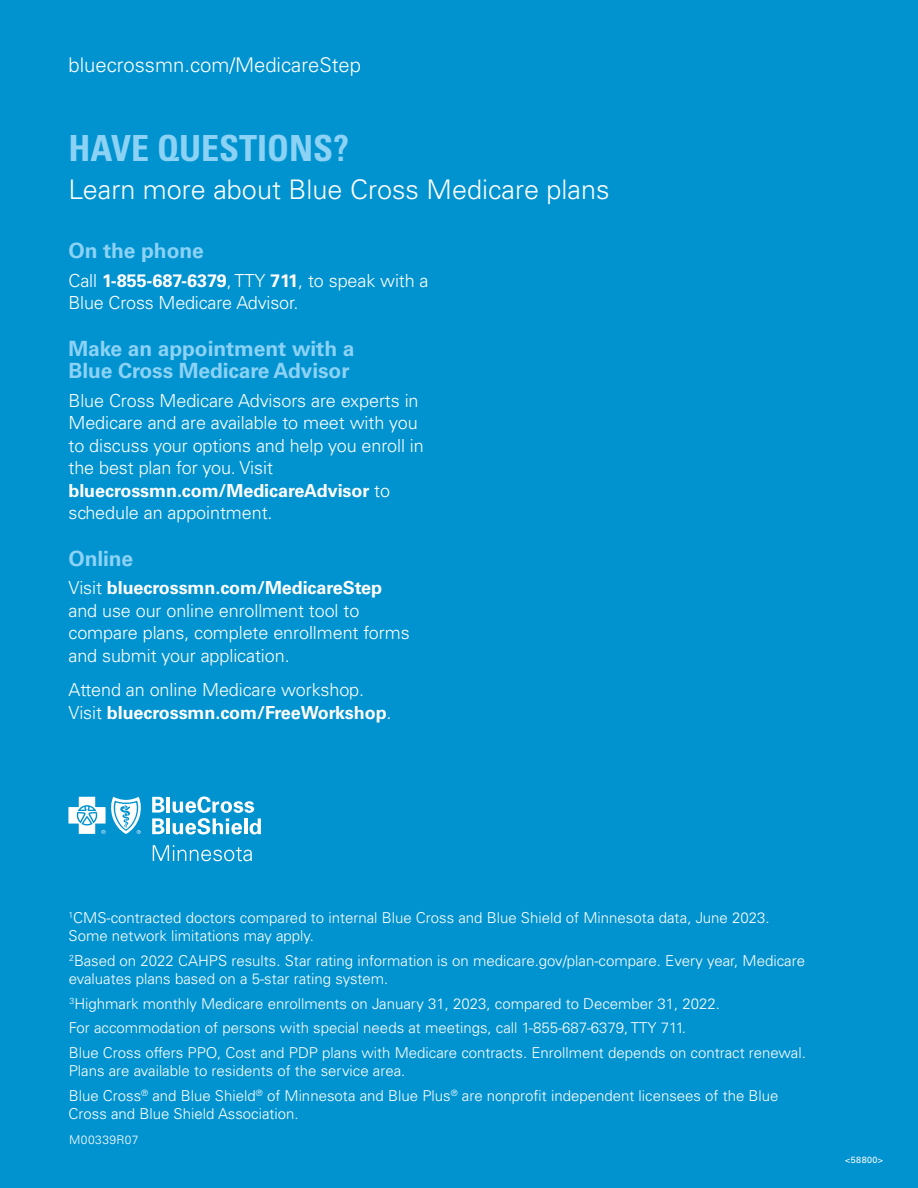
<style>
.page{position:relative;width:918px;height:1188px;background:#0093d0}
.page>*{position:absolute;margin:0;border:0;box-sizing:border-box;transform-origin:0 0}
.t1{font:700 condensed 36px "Univers LT Std";color:#8cd2f4}
.t2{font:300 27px "Univers LT Std";color:#fff}
.t3{font:700 21px/22.5px "Univers LT Std";letter-spacing:-.005em;color:#8cd2f4}
.t4{font:300 20.25px "Univers LT Std";color:#fff}
.t5{font:300 18px/22.5px "Univers LT Std";letter-spacing:-.005em;color:#fff}
.t6{font:300 15px/18px "Univers LT Std";color:#fff}
.t7{font:300 12px "Univers LT Std";letter-spacing:.035em;color:#fff}
.t8{font:9px "Univers LT Std";letter-spacing:.045em;color:#fff}
.s1{font-weight:700}
</style>
<div class="page">
<hr style="left:167px;top:797px;width:3px;height:16px;background:#fff">
<svg style="left:152px;top:797px;width:12px;height:37px"></svg>
<hr style="left:167px;top:818px;width:3px;height:16px;background:#fff">
<svg style="left:173px;top:796px;width:88px;height:38px"></svg>
<svg style="left:153px;top:845px;width:99px;height:16px"></svg>
<svg style="left:68px;top:797px;width:73px;height:37px"></svg>
<p class="t4" style="left:68px;top:53px;width:294px">bluecrossmn.com/MedicareStep</p>
<h2 class="t1" style="left:68px;top:126px;width:282px">HAVE QUESTIONS?</h2>
<p class="t2" style="left:68px;top:173px;width:543px">Learn more about Blue Cross Medicare plans</p>
<h3 class="t3" style="left:68px;top:240px;width:137px">On the phone</h3>
<p class="t5" style="left:68px;top:269px;width:361px">Call <span class="s1">1-855-687-6379</span>, TTY <span class="s1">711</span>, to speak with a<br>Blue Cross Medicare Advisor.</p>
<h3 class="t3" style="left:68px;top:337px;width:288px">Make an appointment with a<br>Blue Cross Medicare Advisor</h3>
<p class="t5" style="left:68px;top:389px;width:357px">Blue Cross Medicare Advisors are experts in Medicare and are available to meet with you to discuss your options and help you enroll in the best plan for you. Visit <span class="s1">bluecrossmn.com/MedicareAdvisor</span> to schedule an appointment.</p>
<h3 class="t3" style="left:68px;top:547px;width:66px">Online</h3>
<p class="t5" style="left:68px;top:577px;width:343px">Visit <span class="s1">bluecrossmn.com/MedicareStep </span>and use our online enrollment tool to compare plans, complete enrollment forms and submit your application.</p>
<p class="t5" style="left:68px;top:679px;width:325px">Attend an online Medicare workshop.<br>Visit <span class="s1">bluecrossmn.com/FreeWorkshop</span>.</p>
<p class="t6" style="left:68px;top:909px;width:703px"><sup>1</sup>CMS-contracted doctors compared to internal Blue Cross and Blue Shield of Minnesota data, June 2023.<br>Some network limitations may apply.</p>
<p class="t6" style="left:69px;top:952px;width:738px"><sup>2</sup>Based on 2022 CAHPS results. Star rating information is on medicare.gov/plan-compare. Every year, Medicare evaluates plans based on a 5-star rating system.</p>
<p class="t6" style="left:70px;top:994px;width:652px"><sup>3</sup>Highmark monthly Medicare enrollments on January 31, 2023, compared to December 31, 2022.</p>
<p class="t6" style="left:69px;top:1019px;width:619px">For accommodation of persons with special needs at meetings, call 1-855-687-6379, TTY 711.</p>
<p class="t6" style="left:69px;top:1044px;width:739px">Blue Cross offers PPO, Cost and PDP plans with Medicare contracts. Enrollment depends on contract renewal.<br>Plans are available to residents of the service area.</p>
<p class="t6" style="left:69px;top:1087px;width:712px">Blue Cross<sup>®</sup> and Blue Shield<sup>®</sup> of Minnesota and Blue Plus<sup>®</sup> are nonprofit independent licensees of the Blue<br>Cross and Blue Shield Association.</p>
<p class="t7" style="left:69px;top:1132px;width:71px">M00339R07</p>
<p class="t8" style="left:845px;top:1155px;width:39px">&lt;58800&gt;</p>
</div>
